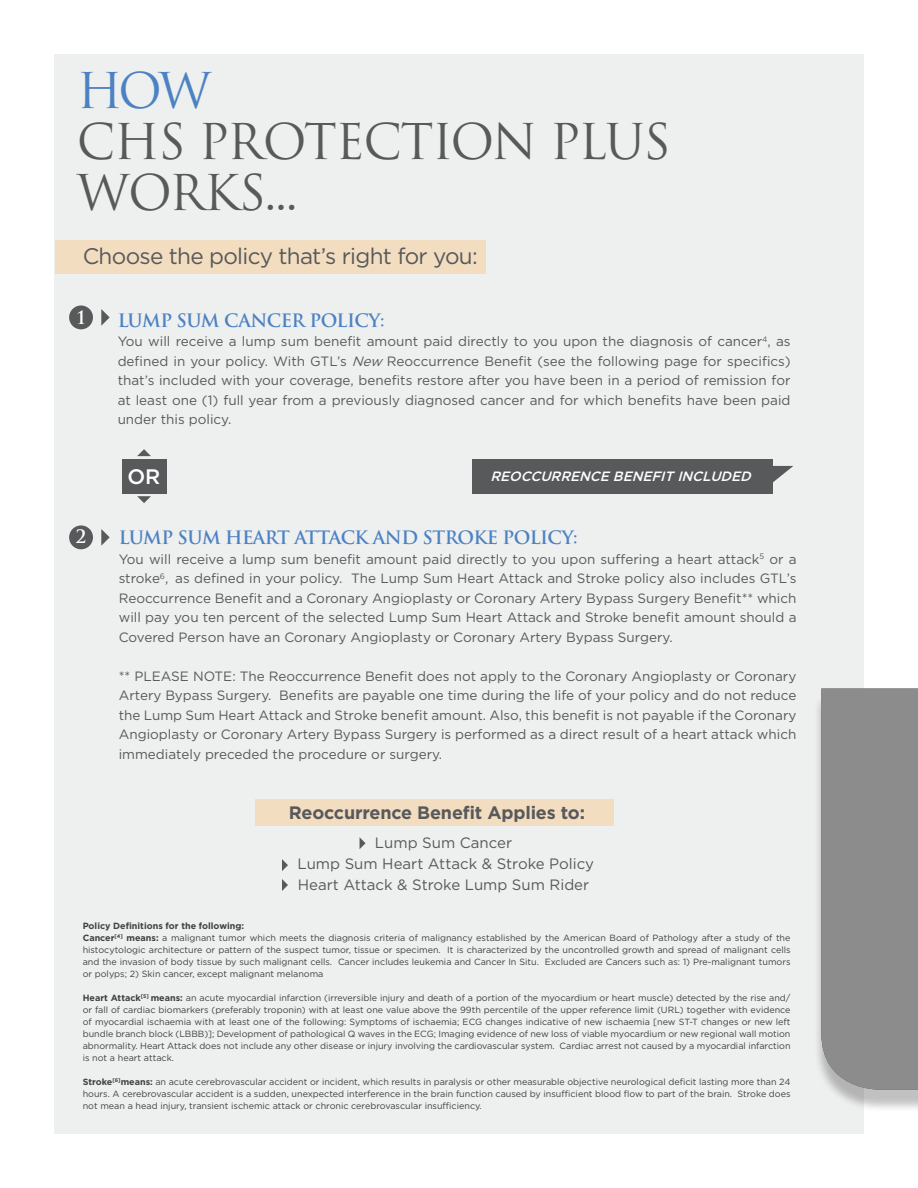
<style>
.page{position:relative;width:918px;height:1188px;background:#fff}
.page>*{position:absolute;margin:0;border:0;box-sizing:border-box;transform-origin:0 0}
.t1{font:48px/51px "Trajan Pro";letter-spacing:-.03em;color:#58595b}
.t2{font:48px "Trajan Pro";color:#4c82c3}
.t3{font:22.5px "Gotham";letter-spacing:-.03em;color:#58595b}
.t4{font:500 21px "Gotham";color:#fff}
.t5{font:700 18px "Trajan Pro";letter-spacing:-.03em;color:#4c82c3}
.t6{font:700 18px "Gotham";letter-spacing:-.01em;color:#58595b}
.t7{font:700 18px "Trajan Pro";color:#fff}
.t8{font:15px/21px "Gotham";color:#58595b;text-align:center}
.t9{font:13.5px/19.5px "Gotham";color:#58595b;text-align:justify}
.t10{font:italic 500 13.5px "Gotham";letter-spacing:.135em;color:#fff}
.t11{font:9px/12px "Gotham";color:#414042;text-align:justify}
.s1{font-style:italic}
.s2{font-weight:700}
</style>
<div class="page">
<div style="left:54px;top:54px;width:810px;height:1080px;background:#eeefef"></div>
<div style="left:56px;top:240px;width:430px;height:34px;background:#f2ddc0"></div>
<div style="left:813px;top:695px;width:105px;height:418px;background:#000;opacity:.25"></div>
<div style="left:821px;top:688px;width:97px;height:402px;background:#8c8c8c"></div>
<div style="left:472px;top:459px;width:301px;height:34px;background:#58595b"></div>
<svg style="left:773px;top:466px;width:20px;height:17px"></svg>
<div style="left:122px;top:459px;width:45px;height:34px;background:#58595b"></div>
<svg style="left:137px;top:496px;width:14px;height:7px"></svg>
<svg style="left:137px;top:449px;width:14px;height:7px"></svg>
<div style="left:69px;top:525px;width:24px;height:24px;background:#58595b;border-radius:50%"></div>
<svg style="left:101px;top:529px;width:9px;height:17px"></svg>
<div style="left:255px;top:799px;width:358px;height:27px;background:#f2ddc0"></div>
<svg style="left:360px;top:838px;width:6px;height:11px"></svg>
<svg style="left:282px;top:859px;width:6px;height:12px"></svg>
<svg style="left:282px;top:879px;width:6px;height:12px"></svg>
<div style="left:69px;top:305px;width:24px;height:24px;background:#58595b;border-radius:50%"></div>
<svg style="left:101px;top:309px;width:9px;height:17px"></svg>
<h1 class="t2" style="left:77px;top:60px;width:136px">HOW</h1>
<h1 class="t1" style="left:77px;top:116px;width:587px">CHS PROTECTION PLUS<br>WORKS ...</h1>
<h2 class="t3" style="left:83px;top:244px;width:397px">Choose the policy that’s right for you:</h2>
<h3 class="t7" style="left:76px;top:306px;width:12px">1</h3>
<h3 class="t7" style="left:76px;top:526px;width:12px">2</h3>
<h3 class="t5" style="left:118px;top:309px;width:268px">LUMP SUM CANCER POLICY:</h3>
<p class="t9" style="left:118px;top:331px;width:674px">You will receive a lump sum benefit amount paid directly to you upon the diagnosis of cancer<sup>4</sup>, as defined in your policy. With GTL’s <span class="s1">new</span> Reoccurrence Benefit (see the following page for specifics) that’s included with your coverage, benefits restore after you have been in a period of remission for at least one (1) full year from a previously diagnosed cancer and for which benefits have been paid under this policy.</p>
<h3 class="t4" style="left:127px;top:464px;width:17px">OR</h3>
<h3 class="t10" style="left:490px;top:469px;width:42px">REOCCU</h3>
<h3 class="t10" style="left:551px;top:469px;width:206px">RRENCE BENEFIT I NCLUDED</h3>
<h3 class="t5" style="left:119px;top:526px;width:461px">LUMP SUM HEART ATTACK AND STROKE Pol icy:</h3>
<p class="t9" style="left:119px;top:549px;width:679px">You will receive a lump sum benefit amount paid directly to you upon suffering a heart attack<sup>5</sup> or a stroke<sup>6</sup>, as defined in your policy. The Lump Sum Heart Attack and Stroke policy also includes GTL’s Reoccurrence Benefit and a Coronary Angioplasty or Coronary Artery Bypass Surgery Benefit** which will pay you ten percent of the selected Lump Sum Heart Attack and Stroke benefit amount should a Covered Person have an Coronary Angioplasty or Coronary Artery Bypass Surgery.</p>
<h3 class="t9" style="left:119px;top:666px;width:35px">** Please</h3>
<h3 class="t9" style="left:193px;top:666px;width:11px">note</h3>
<p class="t9" style="left:119px;top:666px;width:679px;text-indent:114px">: The Reoccurrence Benefit does not apply to the Coronary Angioplasty or Coronary Artery Bypass Surgery. Benefits are payable one time during the life of your policy and do not reduce the Lump Sum Heart Attack and Stroke benefit amount. Also, this benefit is not payable if the Coronary Angioplasty or Coronary Artery Bypass Surgery is performed as a direct result of a heart attack which immediately preceded the procedure or surgery.</p>
<h3 class="t6" style="left:289px;top:800px;width:298px">Reoccurrence Benefit Applies to:</h3>
<h3 class="t8" style="left:297px;top:832px;width:298px">Lump Sum Cancer<br>Lump Sum Heart Attack &amp; Stroke Policy<br>Heart Attack &amp; Stroke Lump Sum Rider</h3>
<p class="t11" style="left:83px;top:920px;width:709px;text-align:left"><span class="s2">Policy Definitions for the following:<br>Cancer</span><sup>[4]</sup> <span class="s2">means:</span> a malignant tumor which meets the diagnosis criteria of malignancy established by the American Board of Pathology after a study of the histocytologic architecture or pattern of the suspect tumor, tissue or specimen. It is characterized by the uncontrolled growth and spread of malignant cells and the invasion of body tissue by such malignant cells. Cancer includes leukemia and Cancer In Situ. Excluded are Cancers such as: 1) Pre-malignant tumors or polyps; 2) Skin cancer, except malignant melanoma</p>
<p class="t11" style="left:83px;top:992px;width:709px"><span class="s2">Heart Attack</span><sup>[5]</sup> <span class="s2">means:</span> an acute myocardial infarction (irreversible injury and death of a portion of the myocardium or heart muscle) detected by the rise and/ or fall of cardiac biomarkers (preferably troponin) with at least one value above the 99th percentile of the upper reference limit (URL) together with evidence of myocardial ischaemia with at least one of the following: Symptoms of ischaemia; ECG changes indicative of new ischaemia [new ST-T changes or new left bundle branch block (LBBB)]; Development of pathological Q waves in the ECG; Imaging evidence of new loss of viable myocardium or new regional wall motion abnormality. Heart Attack does not include any other disease or injury involving the cardiovascular system. Cardiac arrest not caused by a myocardial infarction is not a heart attack.</p>
<p class="t11" style="left:83px;top:1076px;width:709px"><span class="s2">Stroke</span><sup>[6]</sup><span class="s2">means:</span> an acute cerebrovascular accident or incident, which results in paralysis or other measurable objective neurological deficit lasting more than 24 hours. A cerebrovascular accident is a sudden, unexpected interference in the brain function caused by insufficient blood flow to part of the brain. Stroke does not mean a head injury, transient ischemic attack or chronic cerebrovascular insufficiency.</p>
</div>
